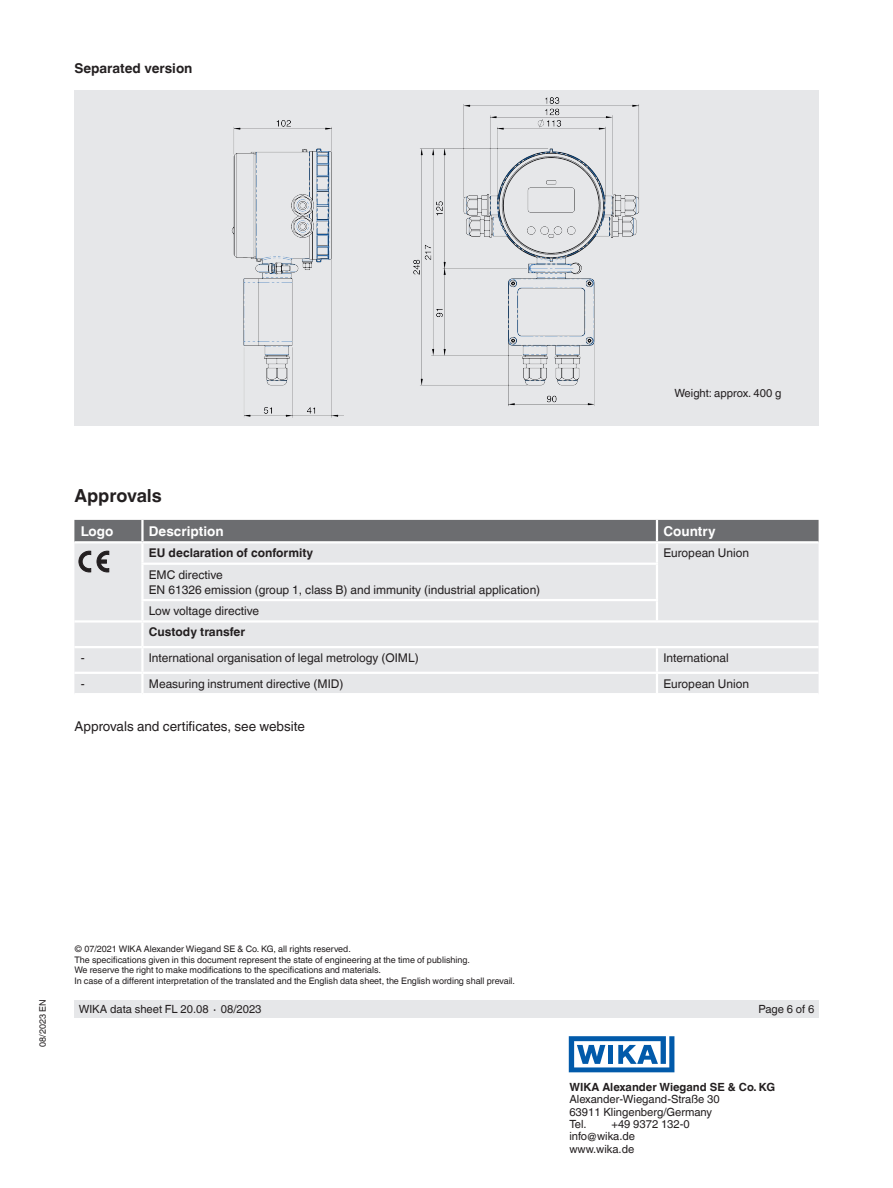
<style>
.page{position:relative;width:893px;height:1188px;background:#fff}
.page>*{position:absolute;margin:0;border:0;box-sizing:border-box;transform-origin:0 0}
.t1{font:700 18px "Helvetica World";color:#231f20}
.t2{font:13.5px "Helvetica World";color:#231f20}
.t3{font:700 13.5px "Helvetica World";color:#fff}
.t4{font:700 13.5px "Helvetica World";color:#231f20}
.t5{font:12px/15px "Helvetica World";color:#231f20}
.t6{font:700 12px "Helvetica World";color:#231f20}
.t7{font:11.25px/12.3px "Helvetica World";color:#231f20}
.t8{font:700 11.25px "Helvetica World";color:#231f20}
.t9{font:9px/10.5px "Helvetica World";color:#231f20}
</style>
<div class="page">
<div style="left:74px;top:1000px;width:745px;height:18px;background:#e6e7e9"></div>
<svg style="left:569px;top:1036px;width:105px;height:36px"></svg>
<div style="left:74px;top:520px;width:745px;height:21px;background:#6c6d70"></div>
<div style="left:74px;top:543px;width:745px;height:150px;background:#e6e7e9"></div>
<hr style="left:141px;top:543px;width:3px;height:20px;background:#fff">
<hr style="left:141px;top:565px;width:3px;height:34px;background:#fff">
<hr style="left:141px;top:601px;width:3px;height:19px;background:#fff">
<hr style="left:142px;top:672px;width:515px;height:2px;background:#fff">
<hr style="left:656px;top:543px;width:2px;height:20px;background:#fff">
<hr style="left:656px;top:565px;width:2px;height:34px;background:#fff">
<svg style="left:656px;top:601px;width:2px;height:19px"></svg>
<hr style="left:141px;top:563px;width:517px;height:2px;background:#fff">
<hr style="left:141px;top:599px;width:517px;height:2px;background:#fff">
<hr style="left:142px;top:620px;width:515px;height:3px;background:#fff">
<hr style="left:141px;top:623px;width:3px;height:23px;background:#fff">
<hr style="left:657px;top:620px;width:162px;height:3px;background:#fff">
<hr style="left:142px;top:646px;width:515px;height:2px;background:#fff">
<hr style="left:657px;top:646px;width:162px;height:2px;background:#fff">
<hr style="left:657px;top:672px;width:162px;height:2px;background:#fff">
<hr style="left:74px;top:620px;width:68px;height:3px;background:#fff">
<hr style="left:74px;top:646px;width:68px;height:2px;background:#fff">
<hr style="left:74px;top:672px;width:68px;height:2px;background:#fff">
<hr style="left:656px;top:648px;width:2px;height:24px;background:#fff">
<svg style="left:656px;top:674px;width:2px;height:19px"></svg>
<hr style="left:141px;top:648px;width:3px;height:24px;background:#fff">
<hr style="left:141px;top:674px;width:3px;height:19px;background:#fff">
<hr style="left:141px;top:520px;width:3px;height:21px;background:#fff">
<hr style="left:656px;top:520px;width:2px;height:21px;background:#fff">
<svg style="left:79px;top:551px;width:12px;height:21px"></svg>
<svg style="left:97px;top:551px;width:12px;height:21px"></svg>
<div style="left:74px;top:90px;width:745px;height:336px;background:#e6e7e9"></div>
<img style="left:231px;top:97px;width:408px;height:321px">
<h2 class="t4" style="left:74px;top:61px;width:120px">Separated version</h2>
<p class="t7" style="left:674px;top:387px;width:108px">Weight: approx. 400 g</p>
<h1 class="t1" style="left:74px;top:485px;width:89px">Approvals</h1>
<h2 class="t3" style="left:81px;top:523px;width:34px">Logo</h2>
<h2 class="t3" style="left:149px;top:523px;width:76px">Description</h2>
<h2 class="t3" style="left:663px;top:523px;width:54px">Country</h2>
<h3 class="t6" style="left:149px;top:546px;width:166px">EU declaration of conformity</h3>
<h3 class="t5" style="left:663px;top:546px;width:87px">European Union</h3>
<h3 class="t5" style="left:149px;top:567px;width:393px">EMC directive<br>EN 61326 emission (group 1, class B) and immunity (industrial application)</h3>
<h3 class="t5" style="left:149px;top:603px;width:112px">Low voltage directive</h3>
<h3 class="t6" style="left:149px;top:625px;width:98px">Custody transfer</h3>
<h3 class="t5" style="left:81px;top:650px;width:5px">-</h3>
<h3 class="t5" style="left:149px;top:650px;width:271px">International organisation of legal metrology (OIML)</h3>
<h3 class="t5" style="left:663px;top:650px;width:67px">International</h3>
<h3 class="t5" style="left:81px;top:676px;width:5px">-</h3>
<h3 class="t5" style="left:149px;top:676px;width:196px">Measuring instrument directive (MID)</h3>
<h3 class="t5" style="left:663px;top:676px;width:87px">European Union</h3>
<h2 class="t2" style="left:74px;top:719px;width:232px">Approvals and certificates, see website</h2>
<p class="t9" style="left:37px;top:1047px;width:49px;rotate:-90deg">08/2023 EN</p>
<p class="t9" style="left:74px;top:944px;width:442px">© 07/2021 WIKA Alexander Wiegand SE &amp; Co. KG, all rights reserved.<br>The specifications given in this document represent the state of engineering at the time of publishing.<br>We reserve the right to make modifications to the specifications and materials.<br>In case of a different interpretation of the translated and the English data sheet, the English wording shall prevail.</p>
<p class="t7" style="left:79px;top:1003px;width:184px">WIKA data sheet FL 20.08 ∙ 08/2023</p>
<p class="t7" style="left:759px;top:1003px;width:57px">Page 6 of 6</p>
<p class="t8" style="left:569px;top:1081px;width:207px">WIKA Alexander Wiegand SE &amp; Co. KG</p>
<p class="t7" style="left:569px;top:1093px;width:152px">Alexander-Wiegand-Straße 30<br>63911 Klingenberg/Germany<br>Tel.</p>
<p class="t7" style="left:569px;top:1118px;width:122px;text-indent:42px">+49 9372 132-0 info@wika.de www.wika.de</p>
</div>
